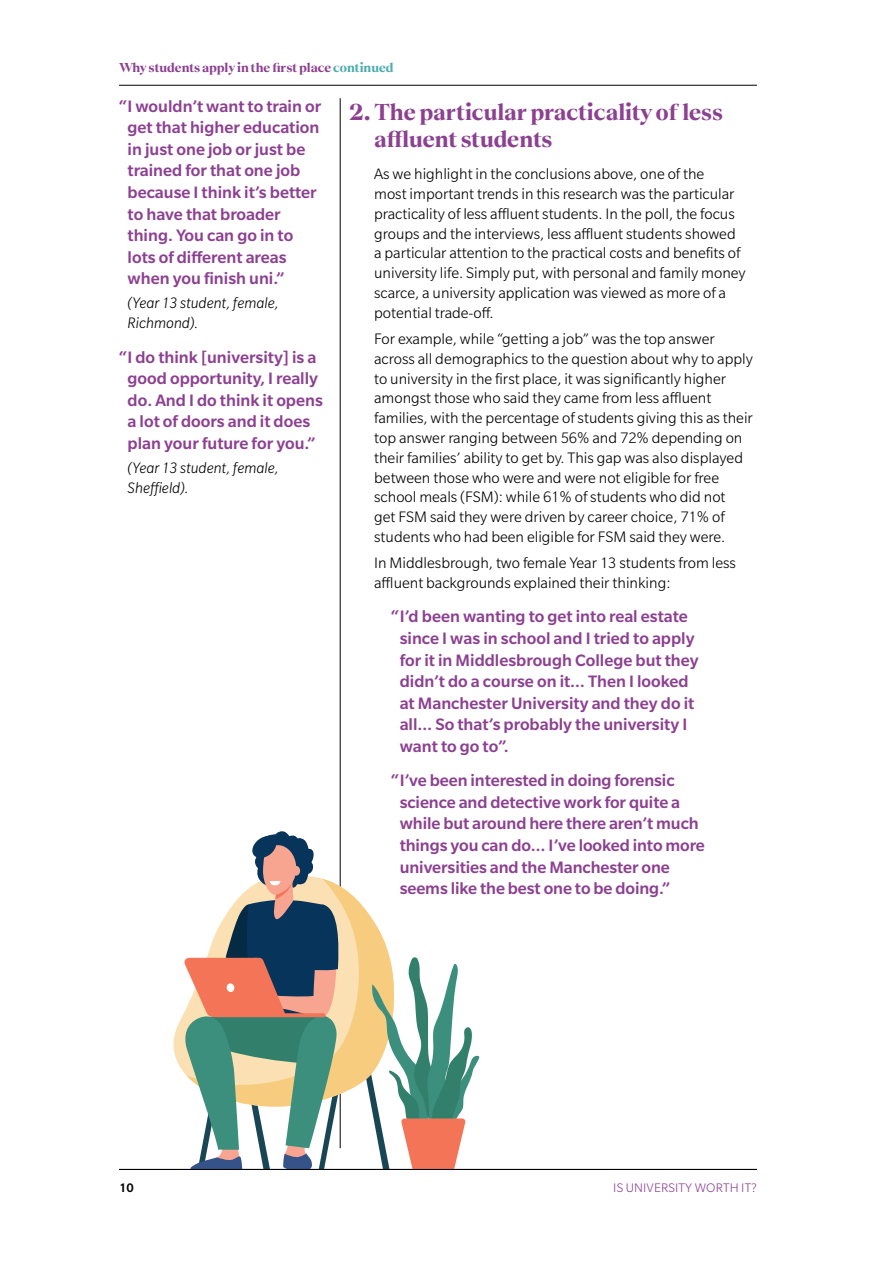
<style>
.page{position:relative;width:893px;height:1263px;background:#fff}
.page>*{position:absolute;margin:0;border:0;box-sizing:border-box;transform-origin:0 0}
.Page_Head{font:700 24px/27px "Teodor";color:#8c4091}
.Body_text_in_line_qu{font:500 18px/21.6px "Slate Pro";color:#8c4091}
.In_Detail_Body_text{font:300 16.5px/19.8px "Slate Pro";color:#000}
.Body_text_in_line_qu-2{font:italic 300 16.5px/19.8px "Slate Pro";color:#000}
.Page_Head-2{font:700 13.5px "Teodor";color:#8c4091}
.t1{font:300 13.5px "Slate Pro";letter-spacing:.01em;color:#8c4091}
.t2{font:500 13.5px "Slate Pro";color:#000}
.s1{color:#4bacad}
</style>
<div class="page">
<hr style="left:119px;top:85px;width:638px;height:1px;background:#000">
<hr style="left:340px;top:98px;width:1px;height:1050px;background:#000">
<svg style="left:173px;top:1015px;width:10px;height:56px"></svg>
<svg style="left:347px;top:891px;width:43px;height:200px;fill:#f7cc7f"></svg>
<svg style="left:360px;top:957px;width:120px;height:212px"></svg>
<svg style="left:183px;top:826px;width:164px;height:343px"></svg>
<hr style="left:119px;top:1169px;width:638px;height:1px;background:#000">
<p class="Page_Head-2" style="left:119px;top:58px;width:276px">Why students apply in the first place <span class="s1">continued</span></p>
<p class="Page_Head" style="left:374px;top:97px;width:350px;text-indent:-26px">2.The particular practicality of less affluent students</p>
<p class="In_Detail_Body_text" style="left:374px;top:164px;width:373px">As we highlight in the conclusions above, one of the<br>most important trends in this research was the particular practicality of less affluent students. In the poll, the focus groups and the interviews, less affluent students showed a particular attention to the practical costs and benefits of university life. Simply put, with personal and family money scarce, a university application was viewed as more of a potential trade-off.</p>
<p class="In_Detail_Body_text" style="left:374px;top:329px;width:380px">For example, while “getting a job” was the top answer across all demographics to the question about why to apply to university in the first place, it was significantly higher amongst those who said they came from less affluent families, with the percentage of students giving this as their top answer ranging between 56% and 72% depending on their families’ ability to get by. This gap was also displayed between those who were and were not eligible for free school meals (FSM): while 61% of students who did not<br>get FSM said they were driven by career choice, 71% of students who had been eligible for FSM said they were.</p>
<p class="In_Detail_Body_text" style="left:374px;top:553px;width:363px">In Middlesbrough, two female Year 13 students from less affluent backgrounds explained their thinking:</p>
<p class="Body_text_in_line_qu" style="left:400px;top:606px;width:301px;text-indent:-9px">“I’d been wanting to get into real estate since I was in school and I tried to apply for it in Middlesbrough College but they didn’t do a course on it… Then I looked at Manchester University and they do it all… So that’s probably the university I want to go to”.</p>
<p class="Body_text_in_line_qu" style="left:400px;top:769px;width:307px;text-indent:-9px">“I’ve been interested in doing forensic science and detective work for quite a while but around here there aren’t much things you can do… I’ve looked into more universities and the Manchester one seems like the best one to be doing.”</p>
<p class="Body_text_in_line_qu" style="left:128px;top:95px;width:195px;text-indent:-9px">“I wouldn’t want to train or get that higher education in just one job or just be trained for that one job because I think it’s better to have that broader thing. You can go in to lots of different areas when you finish uni.”</p>
<p class="Body_text_in_line_qu-2" style="left:128px;top:293px;width:152px">(Year 13 student, female,<br>Richmond).</p>
<p class="Body_text_in_line_qu" style="left:119px;top:346px;width:205px;text-align:center">“I do think [university] is a good opportunity, I really do. And I do think it opens a lot of doors and it does plan your future for you.”</p>
<p class="Body_text_in_line_qu-2" style="left:128px;top:458px;width:152px">(Year 13 student, female,<br>Sheffield).</p>
<p class="t2" style="left:119px;top:1181px;width:16px">10</p>
<p class="t1" style="left:613px;top:1181px;width:145px">IS UNIVERSITY WORTH IT?</p>
</div>
